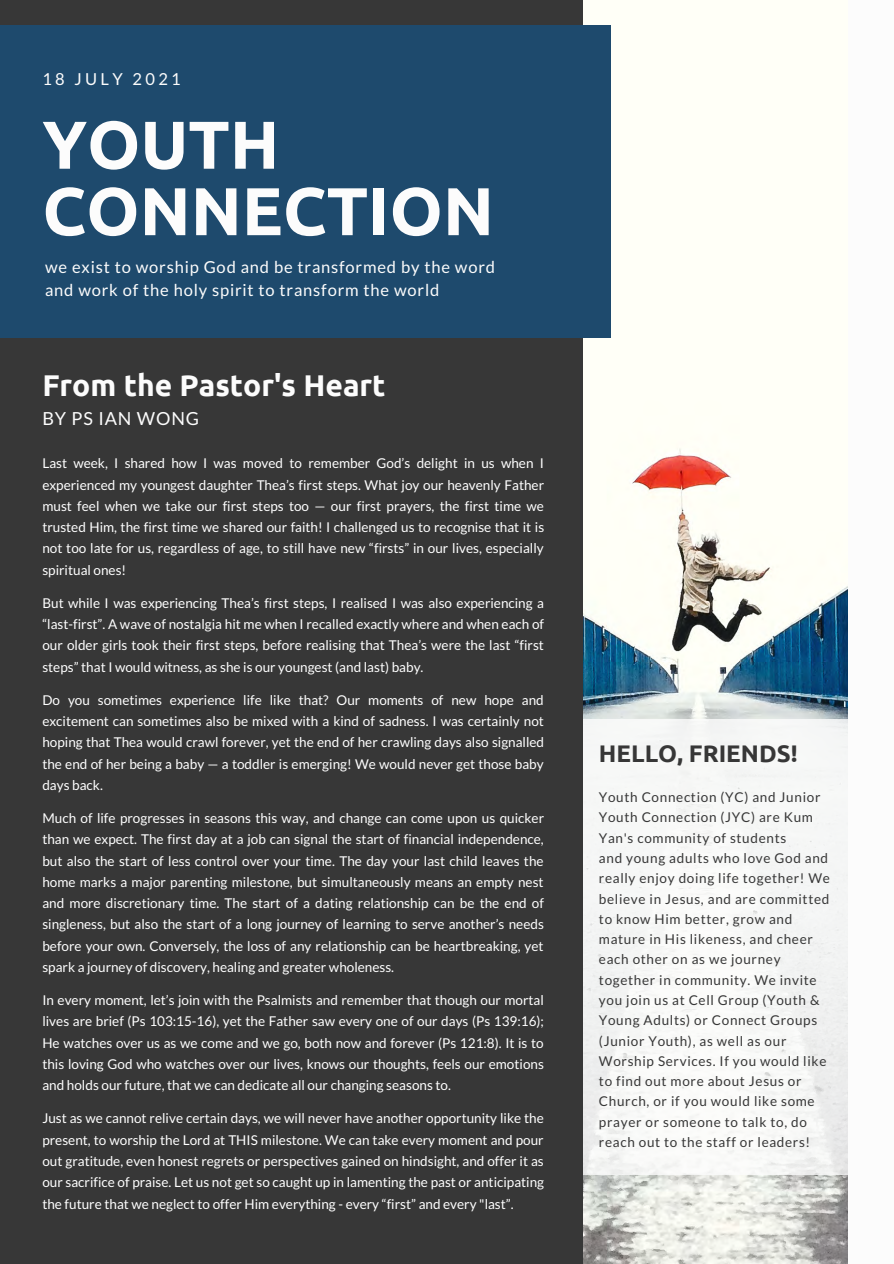
<style>
.page{position:relative;width:894px;height:1264px;background:#fff}
.page>*{position:absolute;margin:0;border:0;box-sizing:border-box;transform-origin:0 0}
.t1{font:700 67.5px "Ubuntu";color:#fcfcfc}
.t2{font:700 30px "Ubuntu";color:#fcfcfc}
.t3{font:700 24px "Ubuntu";color:#373737}
.t4{font:18px "Lato";letter-spacing:.05em;color:#fcfcfc}
.t5{font:16.5px/22.5px "Lato";letter-spacing:.05em;color:#fcfcfc}
.t6{font:16.5px "Lato";letter-spacing:.2em;color:#fcfcfc}
.t7{font:13.5px/21.3px "Lato";color:#fff;text-align:justify}
.t8{font:13.5px/20.2px "Lato";letter-spacing:.05em;color:#373737}
</style>
<div class="page">
<img style="left:582px;top:0;width:265px;height:1263px">
<div style="left:0;top:0;width:582px;height:1263px;background:#373737"></div>
<div style="left:0;top:26px;width:610px;height:311px;background:#1e4a6d"></div>
<div style="left:582px;top:719px;width:265px;height:455px;background:#fcfcfc"></div>
<p class="t6" style="left:42px;top:69px;width:140px">18 JULY 2021</p>
<p class="t1" style="left:42px;top:106px;width:238px">YOUTH</p>
<p class="t1" style="left:42px;top:172px;width:453px">CONNECTION</p>
<p class="t5" style="left:45px;top:256px;width:451px">we exist to worship God and be transformed by the word and work of the holy spirit to transform the world</p>
<p class="t2" style="left:42px;top:368px;width:344px">From the Pastor's Heart</p>
<p class="t4" style="left:42px;top:407px;width:158px">BY PS IAN WONG</p>
<p class="t7" style="left:42px;top:452px;width:503px">Last week, I shared how I was moved to remember God’s delight in us when I experienced my youngest daughter Thea’s first steps. What joy our heavenly Father must feel when we take our first steps too — our first prayers, the first time we trusted Him, the first time we shared our faith! I challenged us to recognise that it is not too late for us, regardless of age, to still have new “firsts” in our lives, especially spiritual ones!</p>
<p class="t7" style="left:42px;top:592px;width:503px">But while I was experiencing Thea’s first steps, I realised I was also experiencing a “last-first”. A wave of nostalgia hit me when I recalled exactly where and when each of our older girls took their first steps, before realising that Thea’s were the last “first steps” that I would witness, as she is our youngest (and last) baby.</p>
<p class="t7" style="left:42px;top:689px;width:503px">Do you sometimes experience life like that? Our moments of new hope and excitement can sometimes also be mixed with a kind of sadness. I was certainly not hoping that Thea would crawl forever, yet the end of her crawling days also signalled the end of her being a baby — a toddler is emerging! We would never get those baby days back.</p>
<p class="t7" style="left:42px;top:807px;width:503px">Much of life progresses in seasons this way, and change can come upon us quicker than we expect. The first day at a job can signal the start of financial independence, but also the start of less control over your time. The day your last child leaves the home marks a major parenting milestone, but simultaneously means an empty nest and more discretionary time. The start of a dating relationship can be the end of singleness, but also the start of a long journey of learning to serve another’s needs before your own. Conversely, the loss of any relationship can be heartbreaking, yet spark a journey of discovery, healing and greater wholeness.</p>
<p class="t7" style="left:42px;top:989px;width:503px">In every moment, let’s join with the Psalmists and remember that though our mortal lives are brief (Ps 103:15-16), yet the Father saw every one of our days (Ps 139:16); He watches over us as we come and we go, both now and forever (Ps 121:8). It is to this loving God who watches over our lives, knows our thoughts, feels our emotions and holds our future, that we can dedicate all our changing seasons to.</p>
<p class="t7" style="left:42px;top:1107px;width:503px">Just as we cannot relive certain days, we will never have another opportunity like the present, to worship the Lord at THIS milestone. We can take every moment and pour out gratitude, even honest regrets or perspectives gained on hindsight, and offer it as our sacrifice of praise. Let us not get so caught up in lamenting the past or anticipating the future that we neglect to offer Him everything - every “first” and every "last”.</p>
<p class="t3" style="left:598px;top:739px;width:200px">HELLO, FRIENDS!</p>
<p class="t8" style="left:598px;top:786px;width:223px">Youth Connection (YC) and Junior<br>Youth Connection (JYC) are Kum<br>Yan's community of students</p>
<p class="t8" style="left:598px;top:847px;width:232px">and young adults who love God and really enjoy doing life together! We believe in Jesus, and are committed to know Him better, grow and mature in His likeness, and cheer each other on as we journey together in community. We invite you join us at Cell Group (Youth &amp;</p>
<p class="t8" style="left:598px;top:1009px;width:229px">Young Adults) or Connect Groups (Junior Youth), as well as our<br>Worship Services. If you would like to find out more about Jesus or<br>Church, or if you would like some prayer or someone to talk to, do reach out to the staff or leaders!</p>
</div>
